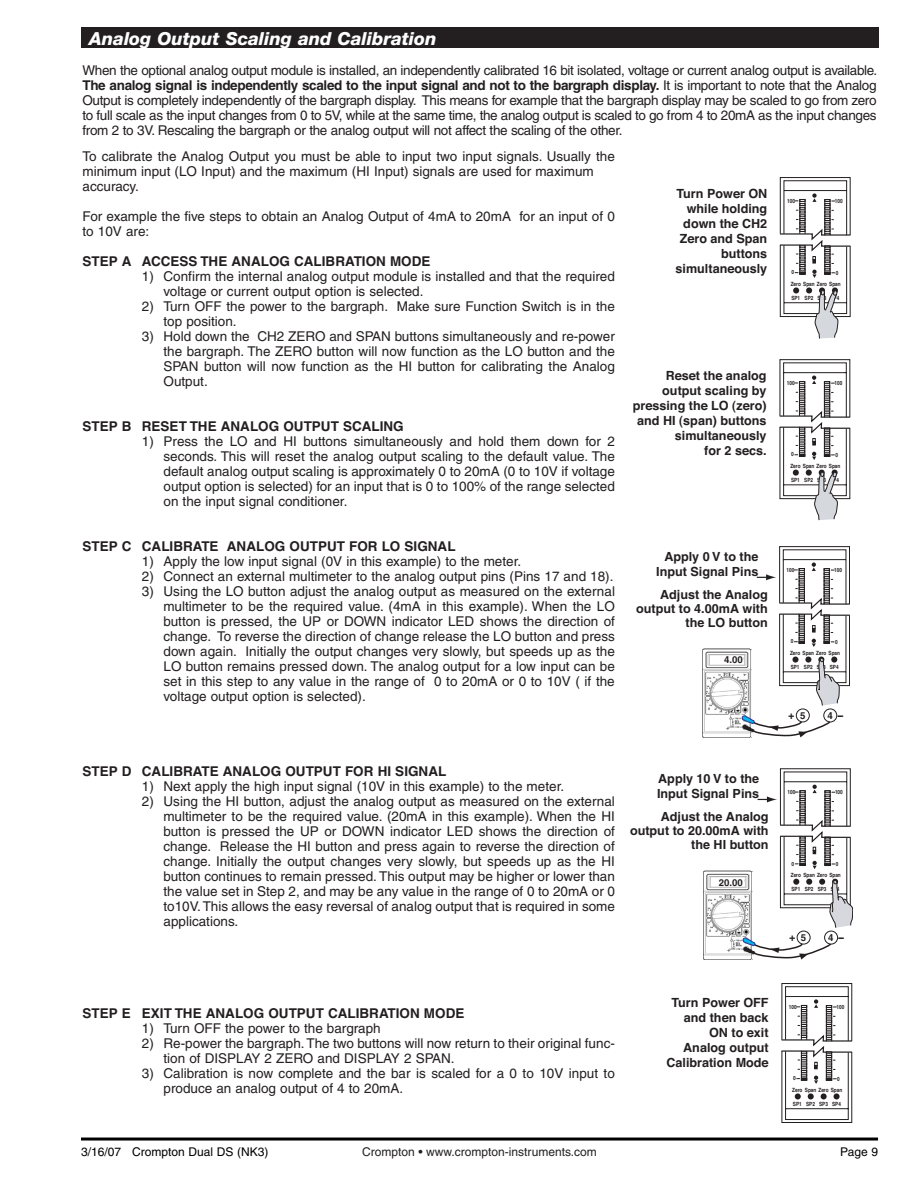
<style>
.page{position:relative;width:918px;height:1188px;background:#fff}
.page>*{position:absolute;margin:0;border:0;box-sizing:border-box;transform-origin:0 0}
.t1{font:italic 800 18px "Helvetica Neue";color:#fff}
.t2{font:13.5px/15px "Helvetica";color:#231f20}
.t3{font:700 13.5px "Helvetica";color:#231f20}
.t4{font:700 12.6px/15px "Helvetica";color:#231f20;text-align:right}
.t5{font:12px "Helvetica";color:#231f20}
.t6{font:12px "Helvetica";color:#000}
.t7{font:900 10.8px "Helvetica";color:#231f20}
.t8{font:700 9.6px "Helvetica";color:#231f20}
.t9{font:700 5.7px "Helvetica";color:#231f20;scale:.82 1}
.s1{font-weight:700}
</style>
<div class="page">
<hr style="left:81px;top:1138px;width:797px;height:3px;background:#000">
<div style="left:81px;top:27px;width:797px;height:21px;background:#231f20"></div>
<svg style="left:779px;top:177px;width:71px;height:162px"></svg>
<svg style="left:702px;top:546px;width:148px;height:192px"></svg>
<svg style="left:703px;top:768px;width:150px;height:192px"></svg>
<svg style="left:781px;top:983px;width:71px;height:140px"></svg>
<svg style="left:779px;top:359px;width:71px;height:161px"></svg>
<p class="t1" style="left:89px;top:28px;width:349px">Analog Output Scaling and Calibration</p>
<p class="t2" style="left:82px;top:62px;width:796px;text-align:justify">When the optional analog output module is installed, an independently calibrated 16 bit isolated, voltage or current analog output is available.<br><span class="s1">The analog signal is independently scaled to the input signal and not to the bargraph display.</span> It is important to note that the Analog Output is completely independently of the bargraph display. This means for example that the bargraph display may be scaled to go from zero to full scale as the input changes from 0 to 5V, while at the same time, the analog output is scaled to go from 4 to 20mA as the input changes from 2 to 3V. Rescaling the bargraph or the analog output will not affect the scaling of the other.</p>
<p class="t2" style="left:83px;top:149px;width:534px">To calibrate the Analog Output you must be able to input two input signals. Usually the minimum input (LO Input) and the maximum (HI Input) signals are used for maximum accuracy.</p>
<p class="t2" style="left:83px;top:209px;width:534px">For example the five steps to obtain an Analog Output of 4mA to 20mA for an input of 0 to 10V are:</p>
<p class="t3" style="left:83px;top:253px;width:348px">STEP A ACCESS THE ANALOG CALIBRATION MODE</p>
<p class="t2" style="left:164px;top:269px;width:453px;text-indent:-22px">1) Confirm the internal analog output module is installed and that the required voltage or current output option is selected.</p>
<p class="t2" style="left:164px;top:299px;width:453px;text-indent:-22px">2) Turn OFF the power to the bargraph. Make sure Function Switch is in the top position.</p>
<p class="t2" style="left:164px;top:329px;width:453px;text-align:justify;text-indent:-22px">3) Hold down the CH2 ZERO and SPAN buttons simultaneously and re-power the bargraph. The ZERO button will now function as the LO button and the SPAN button will now function as the HI button for calibrating the Analog Output.</p>
<p class="t3" style="left:83px;top:418px;width:321px">STEP B RESET THE ANALOG OUTPUT SCALING</p>
<p class="t2" style="left:164px;top:434px;width:453px;text-align:justify;text-indent:-22px">1) Press the LO and HI buttons simultaneously and hold them down for 2 seconds. This will reset the analog output scaling to the default value. The default analog output scaling is approximately 0 to 20mA (0 to 10V if voltage output option is selected) for an input that is 0 to 100% of the range selected on the input signal conditioner.</p>
<p class="t3" style="left:83px;top:538px;width:373px">STEP C CALIBRATE ANALOG OUTPUT FOR LO SIGNAL</p>
<p class="t2" style="left:142px;top:554px;width:381px">1) Apply the low input signal (0V in this example) to the meter.</p>
<p class="t2" style="left:142px;top:569px;width:473px">2) Connect an external multimeter to the analog output pins (Pins 17 and 18).</p>
<p class="t2" style="left:164px;top:584px;width:453px;text-align:justify;text-indent:-22px">3) Using the LO button adjust the analog output as measured on the external multimeter to be the required value. (4mA in this example). When the LO button is pressed, the UP or DOWN indicator LED shows the direction of change. To reverse the direction of change release the LO button and press down again. Initially the output changes very slowly, but speeds up as the LO button remains pressed down. The analog output for a low input can be set in this step to any value in the range of 0 to 20mA or 0 to 10V ( if the voltage output option is selected).</p>
<p class="t4" style="left:676px;top:187px;width:93px">Turn Power ON while holding down the CH2<br>Zero and Span buttons simultaneously</p>
<p class="t4" style="left:633px;top:369px;width:135px">Reset the analog output scaling by pressing the LO (zero) and HI (span) buttons simultaneously<br>for 2 secs.</p>
<p class="t4" style="left:656px;top:548px;width:104px">Apply 0 V to the<br>Input Signal Pins</p>
<p class="t4" style="left:636px;top:587px;width:133px;line-height:14.4px">Adjust the Analog output to 4.00mA with the LO button</p>
<p class="t8" style="left:724px;top:654px;width:20px">4.00</p>
<p class="t3" style="left:83px;top:763px;width:364px">STEP D CALIBRATE ANALOG OUTPUT FOR HI SIGNAL</p>
<p class="t2" style="left:142px;top:779px;width:424px">1) Next apply the high input signal (10V in this example) to the meter.</p>
<p class="t2" style="left:164px;top:794px;width:453px;text-align:justify;text-indent:-22px">2) Using the HI button, adjust the analog output as measured on the external multimeter to be the required value. (20mA in this example). When the HI button is pressed the UP or DOWN indicator LED shows the direction of change. Release the HI button and press again to reverse the direction of change. Initially the output changes very slowly, but speeds up as the HI button continues to remain pressed. This output may be higher or lower than the value set in Step 2, and may be any value in the range of 0 to 20mA or 0 to10V. This allows the easy reversal of analog output that is required in some applications.</p>
<p class="t4" style="left:657px;top:771px;width:104px;text-align:left">Apply 10 V to the<br>Input Signal Pins</p>
<p class="t4" style="left:630px;top:809px;width:140px;line-height:14.4px">Adjust the Analog output to 20.00mA with the HI button</p>
<p class="t8" style="left:719px;top:876px;width:26px">20.00</p>
<p class="t9" style="left:787px;top:198px;width:11px">100</p>
<p class="t9" style="left:835px;top:198px;width:11px">100</p>
<p class="t9" style="left:836px;top:270px;width:5px">0</p>
<p class="t9" style="left:791px;top:295px;width:60px">SP1 SP2 SP3 SP4</p>
<p class="t9" style="left:791px;top:281px;width:62px">Zero Span Zero Span</p>
<p class="t9" style="left:787px;top:381px;width:11px">100</p>
<p class="t9" style="left:835px;top:381px;width:11px">100</p>
<p class="t9" style="left:835px;top:452px;width:5px">0</p>
<p class="t9" style="left:791px;top:477px;width:60px">SP1 SP2 SP3 SP4</p>
<p class="t9" style="left:790px;top:464px;width:62px">Zero Span Zero Span</p>
<p class="t9" style="left:787px;top:566px;width:11px">100</p>
<p class="t9" style="left:834px;top:566px;width:11px">100</p>
<p class="t9" style="left:835px;top:638px;width:5px">0</p>
<p class="t9" style="left:791px;top:663px;width:60px">SP1 SP2 SP3 SP4</p>
<p class="t9" style="left:790px;top:649px;width:62px">Zero Span Zero Span</p>
<p class="t8" style="left:800px;top:710px;width:7px">5</p>
<p class="t8" style="left:828px;top:710px;width:7px">4</p>
<p class="t7" style="left:788px;top:708px;width:9px">+</p>
<p class="t7" style="left:838px;top:708px;width:7px">–</p>
<p class="t9" style="left:787px;top:788px;width:11px">100</p>
<p class="t9" style="left:835px;top:788px;width:11px">100</p>
<p class="t9" style="left:836px;top:860px;width:5px">0</p>
<p class="t9" style="left:791px;top:885px;width:60px">SP1 SP2 SP3 SP4</p>
<p class="t9" style="left:791px;top:871px;width:62px">Zero Span Zero Span</p>
<p class="t8" style="left:801px;top:932px;width:7px">5</p>
<p class="t8" style="left:828px;top:932px;width:7px">4</p>
<p class="t7" style="left:789px;top:930px;width:9px">+</p>
<p class="t7" style="left:839px;top:930px;width:7px">–</p>
<p class="t3" style="left:83px;top:1005px;width:50px">STEP EE</p>
<p class="t3" style="left:151px;top:1005px;width:313px">XIT THE ANALOG OUTPUT CALIBRATION MODE</p>
<p class="t2" style="left:142px;top:1021px;width:240px">1) Turn OFF the power to the bargraph</p>
<p class="t2" style="left:164px;top:1036px;width:453px;text-indent:-22px">2) Re-power the bargraph. The two buttons will now return to their original func&shy;tion of DISPLAY 2 ZERO and DISPLAY 2 SPAN.</p>
<p class="t2" style="left:164px;top:1066px;width:453px;text-indent:-22px">3) Calibration is now complete and the bar is scaled for a 0 to 10V input to produce an analog output of 4 to 20mA.</p>
<p class="t4" style="left:666px;top:996px;width:104px">Turn Power OFF and then back<br>ON to exit<br>Analog output<br>Calibration Mode</p>
<p class="t9" style="left:789px;top:1004px;width:11px">100</p>
<p class="t9" style="left:837px;top:1004px;width:11px">100</p>
<p class="t9" style="left:837px;top:1076px;width:5px">0</p>
<p class="t9" style="left:793px;top:1101px;width:60px">SP1 SP2 SP3 SP4</p>
<p class="t9" style="left:792px;top:1087px;width:62px">Zero Span Zero Span</p>
<p class="t6" style="left:81px;top:1145px;width:189px">3/16/07 Crompton Dual DS (NK3)</p>
<p class="t5" style="left:362px;top:1145px;width:236px">Crompton • www.crompton-instruments.com</p>
<p class="t6" style="left:840px;top:1145px;width:29px">Page</p>
</div>
